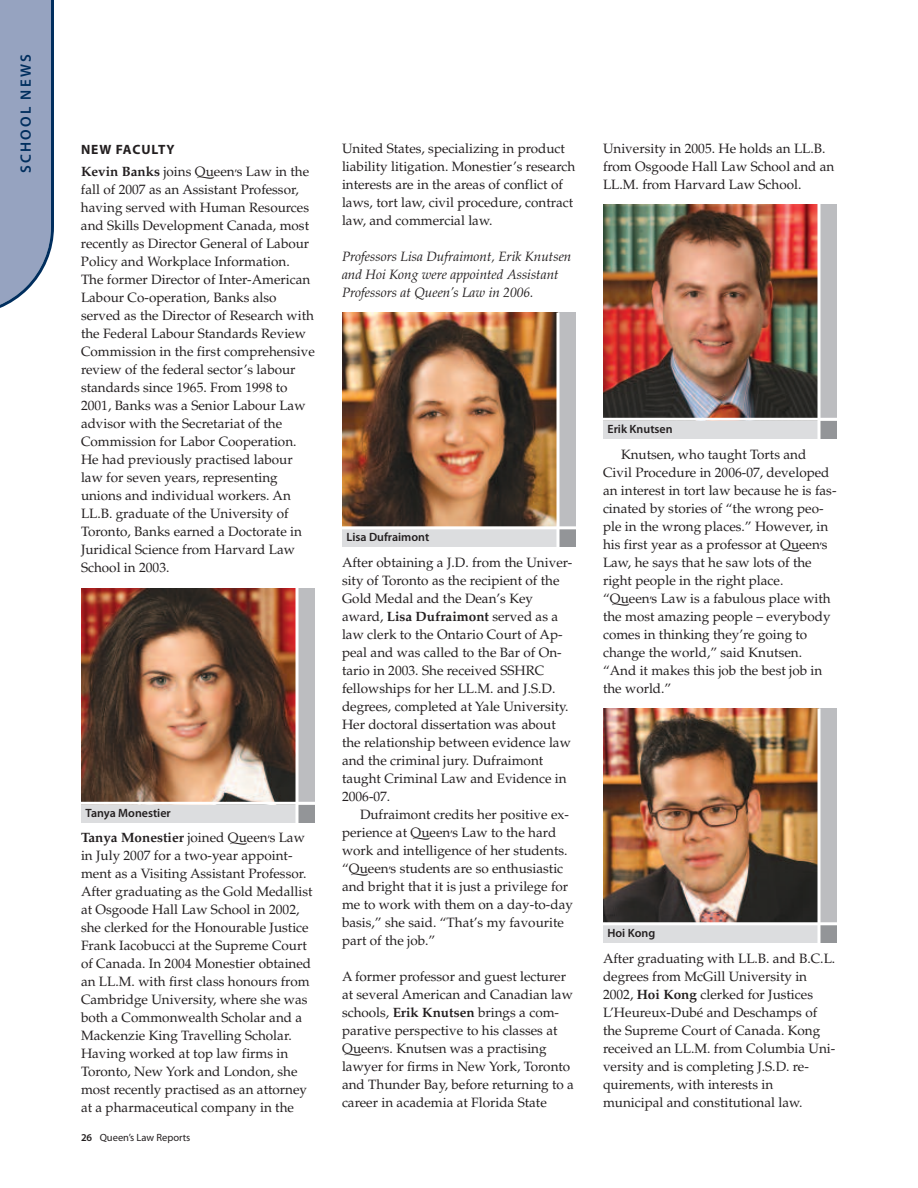
<style>
.page{position:relative;width:918px;height:1188px;background:#fff}
.page>*{position:absolute;margin:0;border:0;box-sizing:border-box;transform-origin:0 0}
.t1{font:600 15px "Myriad Pro";letter-spacing:.145em;color:#002e5e}
.t2{font:13.5px/18px "Palatino";color:#231f20}
.t3{font:italic 13.5px/18px "Palatino";color:#231f20}
.t4{font:700 13.5px "Myriad Pro";letter-spacing:.07em;color:#231f20}
.t5{font:600 12px "Myriad Pro";color:#231f20}
.t6{font:10.5px "Myriad Pro";color:#231f20}
.s1{font-weight:700}
.s2{font-family:"Queens"}
</style>
<div class="page">
<svg style="left:0;top:0;width:54px;height:308px;background:#96a4c0"></svg>
<img style="left:81px;top:588px;width:215px;height:214px">
<div style="left:297px;top:588px;width:18px;height:217px;background:#bcbdc0"></div>
<div style="left:81px;top:805px;width:216px;height:18px;background:#dcdddf"></div>
<div style="left:297px;top:805px;width:18px;height:18px;background:#939598"></div>
<hr style="left:296px;top:588px;width:3px;height:235px;background:#fff">
<hr style="left:81px;top:802px;width:234px;height:3px;background:#fff">
<img style="left:342px;top:313px;width:214px;height:213px">
<div style="left:558px;top:313px;width:18px;height:216px;background:#bcbdc0"></div>
<div style="left:342px;top:529px;width:216px;height:18px;background:#dcdddf"></div>
<div style="left:558px;top:529px;width:18px;height:18px;background:#939598"></div>
<hr style="left:556px;top:313px;width:3px;height:235px;background:#fff">
<hr style="left:342px;top:526px;width:234px;height:3px;background:#fff">
<img style="left:603px;top:204px;width:215px;height:214px">
<div style="left:819px;top:204px;width:18px;height:217px;background:#bcbdc0"></div>
<div style="left:603px;top:421px;width:216px;height:18px;background:#dcdddf"></div>
<div style="left:819px;top:421px;width:18px;height:18px;background:#939598"></div>
<hr style="left:818px;top:204px;width:3px;height:235px;background:#fff">
<hr style="left:603px;top:418px;width:234px;height:3px;background:#fff">
<img style="left:603px;top:708px;width:215px;height:214px">
<div style="left:819px;top:708px;width:18px;height:217px;background:#bcbdc0"></div>
<div style="left:603px;top:925px;width:216px;height:18px;background:#dcdddf"></div>
<div style="left:819px;top:925px;width:18px;height:18px;background:#939598"></div>
<hr style="left:818px;top:708px;width:2px;height:236px;background:#fff">
<hr style="left:603px;top:922px;width:234px;height:3px;background:#fff">
<p class="t1" style="left:20px;top:173px;width:120px;rotate:-90deg">SCHOOL NEWS</p>
<p class="t4" style="left:81px;top:144px;width:95px">NEW FACULTY</p>
<p class="t2" style="left:81px;top:164px;width:235px"><span class="s1">Kevin Banks</span> joins <span class="s2">Q</span>ueen<span class="s2">’</span>s Law in the fall of 2007 as an Assistant Professor, having served with Human Resources and Skills Development Canada, most recently as Director General of Labour Policy and Workplace Information.<br>The former Director of Inter-American Labour Co-operation, Banks also served as the Director of Research with the Federal Labour Standards Review Commission in the first comprehensive review of the federal sector’s labour standards since 1965. From 1998 to 2001, Banks was a Senior Labour Law advisor with the Secretariat of the Commission for Labor Cooperation.<br>He had previously practised labour law for seven years, representing unions and individual workers. An LL.B. graduate of the University of Toronto, Banks earned a Doctorate in Juridical Science from Harvard Law School in 2003.</p>
<p class="t5" style="left:86px;top:808px;width:87px">Tanya Monestier</p>
<p class="t2" style="left:81px;top:830px;width:233px"><span class="s1">Tanya Monestier</span> joined <span class="s2">Q</span>ueen<span class="s2">’</span>s Law in July 2007 for a two-year appoint&shy;ment as a Visiting Assistant Professor.<br>After graduating as the Gold Medallist at Osgoode Hall Law School in 2002, she clerked for the Honourable Justice Frank Iacobucci at the Supreme Court of Canada. In 2004 Monestier obtained an LL.M. with first class honours from Cambridge University, where she was both a Commonwealth Scholar and a Mackenzie King Travelling Scholar.<br>Having worked at top law firms in Toronto, New York and London, she most recently practised as an attorney at a pharmaceutical company in the</p>
<p class="t6" style="left:100px;top:1134px;width:92px">Queen’s Law Reports</p>
<p class="t2" style="left:342px;top:141px;width:235px">United States, specializing in product liability litigation. Monestier’s research interests are in the areas of conflict of laws, tort law, civil procedure, contract law, and commercial law.</p>
<p class="t3" style="left:342px;top:249px;width:231px">Professors Lisa Dufraimont, Erik Knutsen and Hoi Kong were appointed Assistant<br>Professors at Queen’s Law in 2006.</p>
<p class="t5" style="left:346px;top:533px;width:84px">Lisa Dufraimont</p>
<p class="t2" style="left:342px;top:555px;width:232px">After obtaining a J.D. from the Univer&shy;sity of Toronto as the recipient of the Gold Medal and the Dean’s Key award, <span class="s1">Lisa Dufraimont</span> served as a law clerk to the Ontario Court of Ap&shy;peal and was called to the Bar of On&shy;tario in 2003. She received SSHRC fellowships for her LL.M. and J.S.D. degrees, completed at Yale University.<br>Her doctoral dissertation was about the relationship between evidence law and the criminal jury. Dufraimont taught Criminal Law and Evidence in 2006-07.</p>
<p class="t2" style="left:342px;top:807px;width:232px;text-indent:18px">Dufraimont credits her positive ex&shy;perience at <span class="s2">Q</span>ueen<span class="s2">’</span>s Law to the hard work and intelligence of her students. “<span class="s2">Q</span>ueen<span class="s2">’</span>s students are so enthusiastic and bright that it is just a privilege for me to work with them on a day-to-day basis,” she said. “That’s my favourite part of the job.”</p>
<p class="t2" style="left:342px;top:969px;width:234px">A former professor and guest lecturer at several American and Canadian law schools, <span class="s1">Erik Knutsen</span> brings a com&shy;parative perspective to his classes at <span class="s2">Q</span>ueen<span class="s2">’</span>s. Knutsen was a practising lawyer for firms in New York, Toronto and Thunder Bay, before returning to a career in academia at Florida State</p>
<p class="t2" style="left:603px;top:141px;width:233px">University in 2005. He holds an LL.B. from Osgoode Hall Law School and an<br>LL.M. from Harvard Law School.</p>
<p class="t5" style="left:608px;top:424px;width:67px">Erik Knutsen</p>
<p class="t2" style="left:603px;top:447px;width:235px;text-indent:18px">Knutsen, who taught Torts and Civil Procedure in 2006-07, developed an interest in tort law because he is fas&shy;cinated by stories of “the wrong peo&shy;ple in the wrong places.” However, in his first year as a professor at <span class="s2">Q</span>ueen<span class="s2">’</span>s Law, he says that he saw lots of the right people in the right place. “<span class="s2">Q</span>ueen<span class="s2">’</span>s Law is a fabulous place with the most amazing people – everybody comes in thinking they’re going to change the world,” said Knutsen. “And it makes this job the best job in the world.”</p>
<p class="t5" style="left:608px;top:929px;width:49px">Hoi Kong</p>
<p class="t2" style="left:603px;top:951px;width:234px">After graduating with LL.B. and B.C.L. degrees from McGill University in 2002, <span class="s1">Hoi Kong</span> clerked for Justices L’Heureux-Dubé and Deschamps of the Supreme Court of Canada. Kong received an LL.M. from Columbia Uni&shy;versity and is completing J.S.D. re&shy;quirements, with interests in municipal and constitutional law.</p>
</div>
